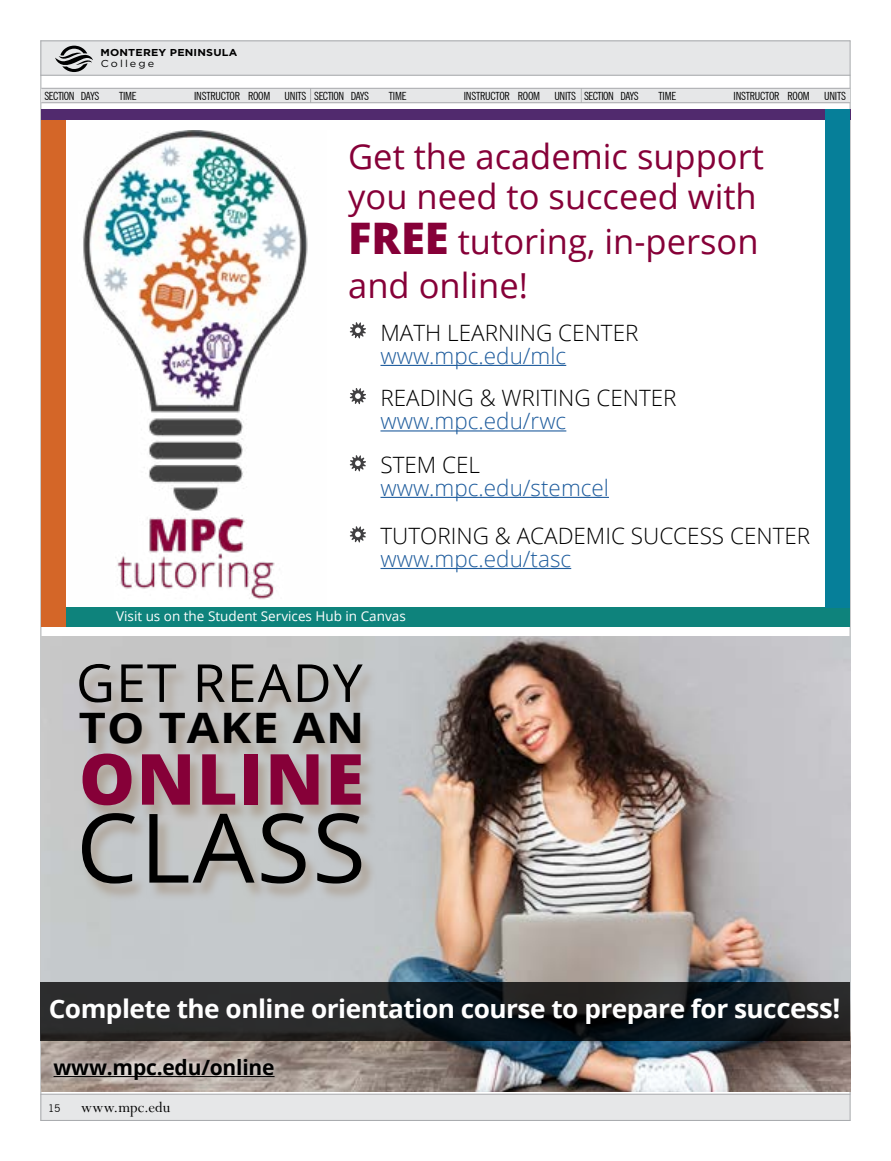
<style>
.page{position:relative;width:891px;height:1161px;background:#fff}
.page>*{position:absolute;margin:0;border:0;box-sizing:border-box;transform-origin:0 0}
.t1{font:96px "Open Sans";letter-spacing:.02em;color:#000}
.t2{font:800 70.5px "Open Sans";letter-spacing:.02em;color:#860038}
.t3{font:52.5px "Open Sans";letter-spacing:.02em;color:#000}
.t4{font:700 42px "Open Sans";letter-spacing:.02em;color:#000;scale:1.12 1}
.t5{font:34.5px/40.5px "Open Sans";color:#860038}
.t6{font:700 25.5px "Open Sans";letter-spacing:-.02em;color:#fff}
.t7{font:300 22.5px "Open Sans";color:#000}
.t8{font:300 22.5px "Open Sans";color:#215e9e}
.t9{font:700 21px "Open Sans";letter-spacing:-.01em;color:#000}
.t10{font:16.5px "Perpetua";letter-spacing:.005em;color:#000}
.t11{font:13.5px "Open Sans";color:#fff}
.t12{font:condensed 11.25px "News Gothic BT";letter-spacing:-.02em;color:#000}
.t13{font:condensed 11.25px "News Gothic BT";letter-spacing:-.04em;color:#000}
.t14{font:10.5px "News Gothic BT";color:#000}
.t15{font:700 10.05px "Gotham";letter-spacing:.015em;color:#000;scale:1.08 1}
.t16{font:10.05px "Gotham";letter-spacing:.195em;color:#000;scale:1.08 1}
.s1{font-weight:800;font-size:43.5px}
.s2{font-size:27px}
</style>
<div class="page">
<div style="left:40px;top:1094px;width:810px;height:27px;background:#e6e7e8"></div>
<hr style="left:40px;top:1094px;width:810px;height:1px;background:#a7a9ac">
<hr style="left:40px;top:1120px;width:810px;height:1px;background:#a7a9ac">
<div style="left:40px;top:40px;width:810px;height:36px;background:#e6e7e8"></div>
<hr style="left:40px;top:40px;width:810px;height:1px;background:#a7a9ac">
<hr style="left:40px;top:75px;width:810px;height:1px;background:#a7a9ac">
<hr style="left:850px;top:41px;width:1px;height:1080px;background:#a7a9ac">
<hr style="left:40px;top:41px;width:1px;height:1080px;background:#a7a9ac">
<svg style="left:55px;top:46px;width:38px;height:26px"></svg>
<img style="left:41px;top:637px;width:809px;height:454px">
<svg style="left:45px;top:1049px;width:238px;height:39px;background:#b5a9a3"></svg>
<hr style="left:54px;top:1076px;width:221px;height:1px;background:#000">
<div style="left:79px;top:666px;width:298px;height:156px;background:#a89989;opacity:.75"></div>
<div style="left:80px;top:815px;width:297px;height:87px;background:#a89989;opacity:.75"></div>
<svg style="left:40px;top:983px;width:810px;height:58px;background:#1d2023"></svg>
<img style="left:83px;top:130px;width:225px;height:470px">
<div style="left:41px;top:608px;width:809px;height:19px;background:#0e837c"></div>
<svg style="left:350px;top:322px;width:16px;height:16px"></svg>
<hr style="left:380px;top:365px;width:186px;height:1px;background:#215e9e">
<svg style="left:350px;top:388px;width:16px;height:16px"></svg>
<hr style="left:380px;top:430px;width:186px;height:2px;background:#215e9e">
<svg style="left:350px;top:455px;width:16px;height:16px"></svg>
<hr style="left:380px;top:497px;width:229px;height:1px;background:#215e9e">
<svg style="left:350px;top:526px;width:16px;height:16px"></svg>
<hr style="left:380px;top:568px;width:191px;height:1px;background:#215e9e">
<div style="left:41px;top:109px;width:809px;height:11px;background:#512a6e"></div>
<div style="left:41px;top:120px;width:25px;height:507px;background:#d46628"></div>
<div style="left:825px;top:109px;width:25px;height:499px;background:#067f99"></div>
<div style="left:41px;top:88px;width:269px;height:15px;background:#e6e7e8"></div>
<div style="left:311px;top:88px;width:269px;height:15px;background:#e6e7e8"></div>
<div style="left:581px;top:88px;width:269px;height:15px;background:#e6e7e8"></div>
<svg style="left:310px;top:89px;width:1px;height:13px"></svg>
<svg style="left:581px;top:89px;width:1px;height:13px"></svg>
<hr style="left:41px;top:88px;width:809px;height:1px;background:#a7a9ac">
<hr style="left:41px;top:102px;width:809px;height:1px;background:#a7a9ac">
<p class="t15" style="left:100px;top:46px;width:128px">MONTEREY PENINSULA</p>
<p class="t16" style="left:101px;top:57px;width:51px">College</p>
<p class="t13" style="left:45px;top:89px;width:56px">SECTION DAYS</p>
<p class="t12" style="left:119px;top:89px;width:19px">TIME</p>
<p class="t12" style="left:194px;top:89px;width:78px">INSTRUCTOR ROOM</p>
<p class="t13" style="left:285px;top:89px;width:86px">UNITS SECTION DAYS</p>
<p class="t12" style="left:389px;top:89px;width:19px">TIME</p>
<p class="t12" style="left:464px;top:89px;width:78px">INSTRUCTOR ROOM</p>
<p class="t13" style="left:554px;top:89px;width:86px">UNITS SECTION DAYS</p>
<p class="t12" style="left:659px;top:89px;width:19px">TIME</p>
<p class="t12" style="left:734px;top:89px;width:78px">INSTRUCTOR ROOM</p>
<p class="t12" style="left:824px;top:89px;width:23px">UNITS</p>
<h3 class="t5" style="left:348px;top:135px;width:417px">Get the academic support you need to succeed with</h3>
<h3 class="t5" style="left:348px;top:219px;width:412px;line-height:44px"><span class="s1">FREE</span> tutoring, in-person and online!</h3>
<p class="t7" style="left:380px;top:317px;width:259px">MATH LEARNING CENTER</p>
<p class="t8" style="left:380px;top:340px;width:187px">www.mpc.edu/mlc</p>
<p class="t7" style="left:380px;top:383px;width:298px">READING &amp; WRITING CENTER</p>
<p class="t8" style="left:380px;top:406px;width:187px">www.mpc.edu/rwc</p>
<p class="t7" style="left:380px;top:449px;width:101px">STEM CEL</p>
<p class="t8" style="left:380px;top:472px;width:230px">www.mpc.edu/stemcel</p>
<p class="t7" style="left:380px;top:520px;width:431px">TUTORING &amp; ACADEMIC SUCCESS CENTER</p>
<p class="t8" style="left:380px;top:543px;width:192px">www.mpc.edu/tasc</p>
<p class="t11" style="left:116px;top:607px;width:291px">Visit us on the Student Services Hub in Canvas</p>
<h3 class="t3" style="left:76px;top:647px;width:288px">GET READY</h3>
<h3 class="t4" style="left:79px;top:698px;width:256px">TO TAKE AN</h3>
<h2 class="t2" style="left:79px;top:725px;width:287px">ONLINE</h2>
<h1 class="t1" style="left:76px;top:782px;width:291px">CLASS</h1>
<p class="t6" style="left:49px;top:991px;width:793px">Complete the online orientation course to prepare for suc<span class="s2">cess!</span></p>
<p class="t9" style="left:54px;top:1053px;width:223px">www.mpc.edu/online</p>
<p class="t14" style="left:48px;top:1102px;width:14px">15</p>
<p class="t10" style="left:81px;top:1096px;width:91px">www.mpc.edu</p>
</div>
